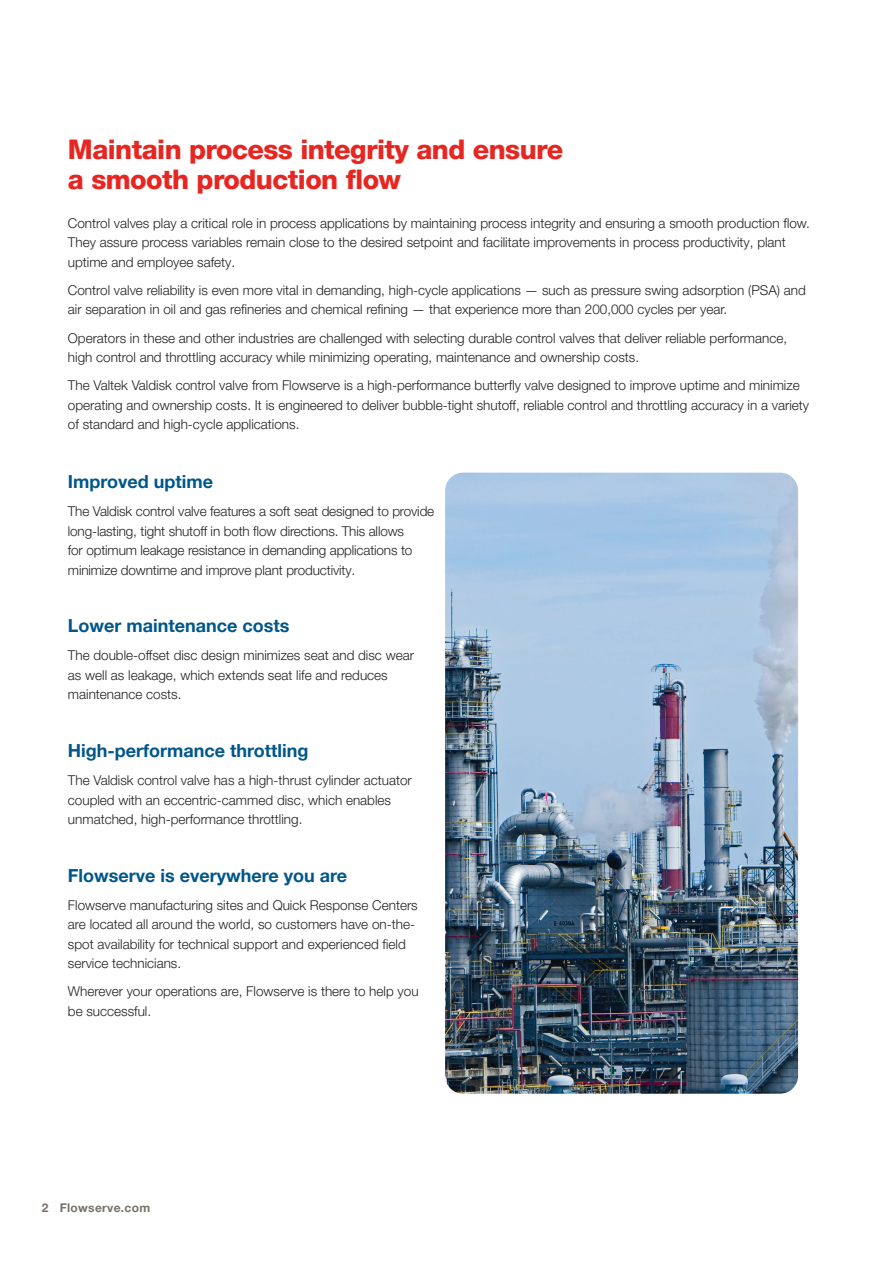
<style>
.page{position:relative;width:893px;height:1263px;background:#fff}
.page>*{position:absolute;margin:0;border:0;box-sizing:border-box;transform-origin:0 0}
.Headline_Level_1__red{font:800 27px/30px "Helvetica Neue LT Pro";letter-spacing:-.02em;color:#e72621}
.Subhead_Level_1__blue{font:700 18px "Helvetica Neue LT Pro";color:#00568a}
.Body_copy{font:300 13.5px/19.5px "Helvetica Neue LT Pro";color:#231f20}
.t1{font:700 12px "Helvetica Neue LT Pro";letter-spacing:.025em;color:#79716c}
</style>
<div class="page">
<img style="left:445px;top:473px;width:353px;height:621px">
<p class="Headline_Level_1__red" style="left:68px;top:134px;width:497px">Maintain process integrity and ensure a smooth production flow</p>
<p class="Body_copy" style="left:68px;top:213px;width:743px">Control valves play a critical role in process applications by maintaining process integrity and ensuring a smooth production flow.<br>They assure process variables remain close to the desired setpoint and facilitate improvements in process productivity, plant uptime and employee safety.</p>
<p class="Body_copy" style="left:68px;top:280px;width:739px">Control valve reliability is even more vital in demanding, high-cycle applications — such as pressure swing adsorption (PSA) and air separation in oil and gas refineries and chemical refining — that experience more than 200,000 cycles per year.</p>
<p class="Body_copy" style="left:68px;top:328px;width:721px">Operators in these and other industries are challenged with selecting durable control valves that deliver reliable performance, high control and throttling accuracy while minimizing operating, maintenance and ownership costs.</p>
<p class="Body_copy" style="left:68px;top:375px;width:743px">The Valtek Valdisk control valve from Flowserve is a high-performance butterfly valve designed to improve uptime and minimize operating and ownership costs. It is engineered to deliver bubble-tight shutoff, reliable control and throttling accuracy in a variety of standard and high-cycle applications.</p>
<p class="Subhead_Level_1__blue" style="left:68px;top:470px;width:147px">Improved uptime</p>
<p class="Body_copy" style="left:68px;top:501px;width:368px">The Valdisk control valve features a soft seat designed to provide long-lasting, tight shutoff in both flow directions. This allows<br>for optimum leakage resistance in demanding applications to minimize downtime and improve plant productivity.</p>
<p class="Subhead_Level_1__blue" style="left:68px;top:615px;width:223px">Lower maintenance costs</p>
<p class="Body_copy" style="left:68px;top:645px;width:348px">The double-offset disc design minimizes seat and disc wear as well as leakage, which extends seat life and reduces maintenance costs.</p>
<p class="Subhead_Level_1__blue" style="left:68px;top:740px;width:242px">High-performance throttling</p>
<p class="Body_copy" style="left:68px;top:770px;width:345px">The Valdisk control valve has a high-thrust cylinder actuator coupled with an eccentric-cammed disc, which enables unmatched, high-performance throttling.</p>
<p class="Subhead_Level_1__blue" style="left:68px;top:864px;width:281px">Flowserve is everywhere you are</p>
<p class="Body_copy" style="left:68px;top:895px;width:351px">Flowserve manufacturing sites and Quick Response Centers are located all around the world, so customers have on-the&shy;spot availability for technical support and experienced field service technicians.</p>
<p class="Body_copy" style="left:68px;top:981px;width:352px">Wherever your operations are, Flowserve is there to help you be successful.</p>
<p class="t1" style="left:42px;top:1201px;width:110px">2 Flowserve.com</p>
</div>
